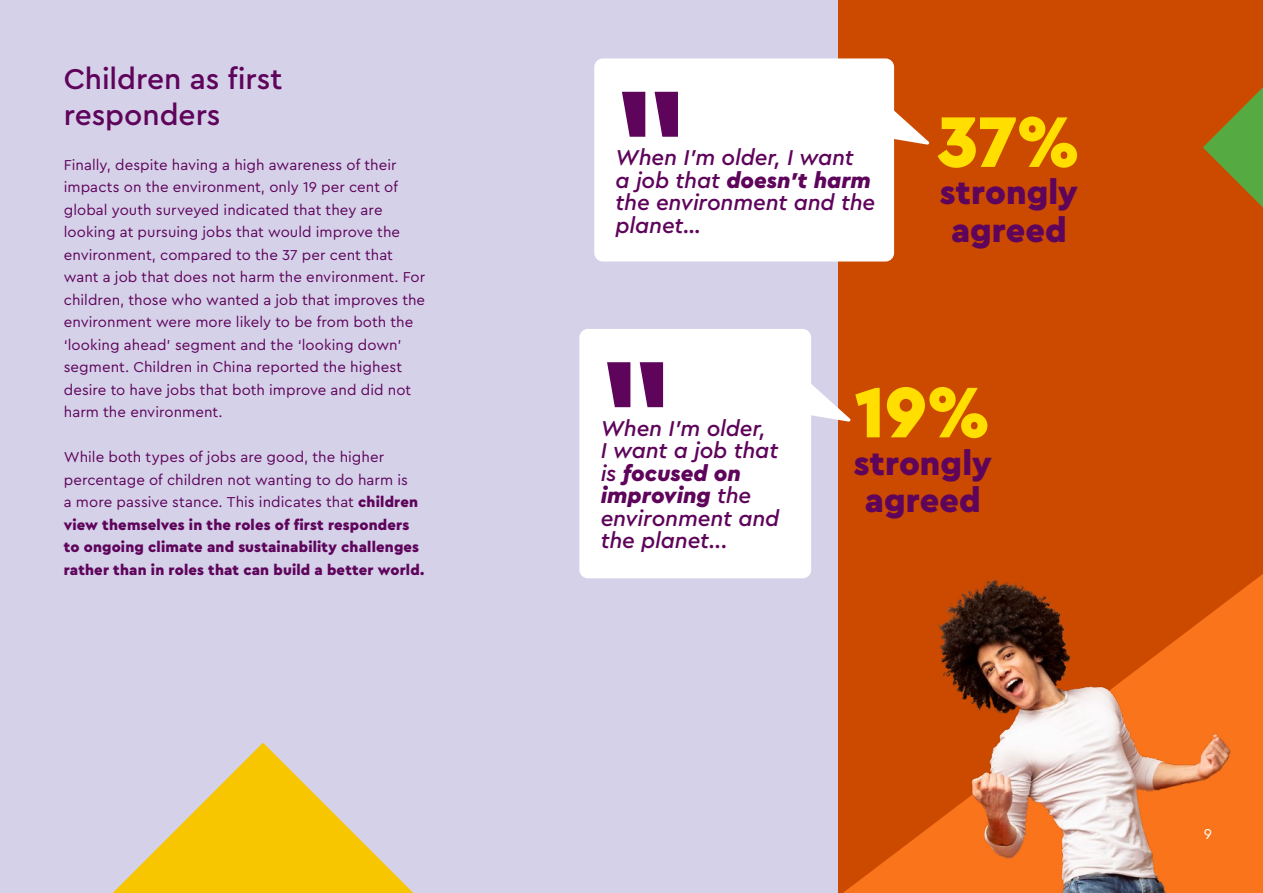
<style>
.page{position:relative;width:1263px;height:893px;background:#cc4a00}
.page>*{position:absolute;margin:0;border:0;box-sizing:border-box;transform-origin:0 0}
.t1{font:900 75px "Cera Pro";color:#ffde00}
.t2{font:900 34.5px/37.5px "Cera Pro";color:#5e045b;text-align:center}
.t3{font:500 30px/36px "Cera Pro";color:#5e045b}
.t4{font:italic 500 22.5px/22.5px "Cera Pro";letter-spacing:-.005em;color:#5e045b}
.t5{font:15px/22.5px "Cera Pro";letter-spacing:.005em;color:#5e045b}
.t6{font:900 15px/22.5px "Cera Pro";letter-spacing:.01em;color:#5e045b}
.t7{font:15px "Cera Pro";color:#fff}
.s1{font-weight:400}
.s2{font-weight:900}
</style>
<div class="page">
<div style="left:0;top:0;width:838px;height:893px;background:#d5d1e9"></div>
<img style="left:763px;top:572px;width:500px;height:321px">
<svg style="left:113px;top:743px;width:300px;height:150px"></svg>
<svg style="left:1203px;top:87px;width:60px;height:120px"></svg>
<div style="left:594px;top:58px;width:300px;height:203px;background:#fff;border-radius:9px"></div>
<svg style="left:894px;top:99px;width:36px;height:46px"></svg>
<svg style="left:811px;top:384px;width:40px;height:38px"></svg>
<div style="left:579px;top:329px;width:232px;height:249px;background:#fff;border-radius:9px"></div>
<svg style="left:622px;top:92px;width:56px;height:45px"></svg>
<svg style="left:607px;top:362px;width:56px;height:45px"></svg>
<h3 class="t3" style="left:64px;top:59px;width:220px">Children as first responders</h3>
<p class="t5" style="left:64px;top:153px;width:363px">Finally, despite having a high awareness of their impacts on the environment, only 19 per cent of global youth surveyed indicated that they are looking at pursuing jobs that would improve the environment, compared to the 37 per cent that want a job that does not harm the environment. For children, those who wanted a job that improves the environment were more likely to be from both the ‘looking ahead’ segment and the ‘looking down’ segment. Children in China reported the highest desire to have jobs that both improve and did not harm the environment.</p>
<p class="t6" style="left:64px;top:445px;width:362px"><span class="s1">While both types of jobs are good, the higher percentage of children not wanting to do harm is<br>a more passive stance. This indicates that</span> children view themselves in the roles of first responders to ongoing climate and sustainability challenges rather than in roles that can build a better world.</p>
<h3 class="t4" style="left:615px;top:146px;width:261px">When I’m older, I want<br>a job that <span class="s2">doesn’t harm </span>the environment and the planet…</h3>
<h1 class="t1" style="left:937px;top:92px;width:145px">37%</h1>
<h2 class="t2" style="left:940px;top:173px;width:139px">strongly agreed</h2>
<h3 class="t4" style="left:601px;top:416px;width:180px">When I’m older,<br>I want a job that is <span class="s2">focused on improving</span> the environment and the planet...</h3>
<h1 class="t1" style="left:854px;top:362px;width:138px">19%</h1>
<h2 class="t2" style="left:854px;top:443px;width:139px">strongly agreed</h2>
<p class="t7" style="left:1204px;top:824px;width:10px">9</p>
</div>
